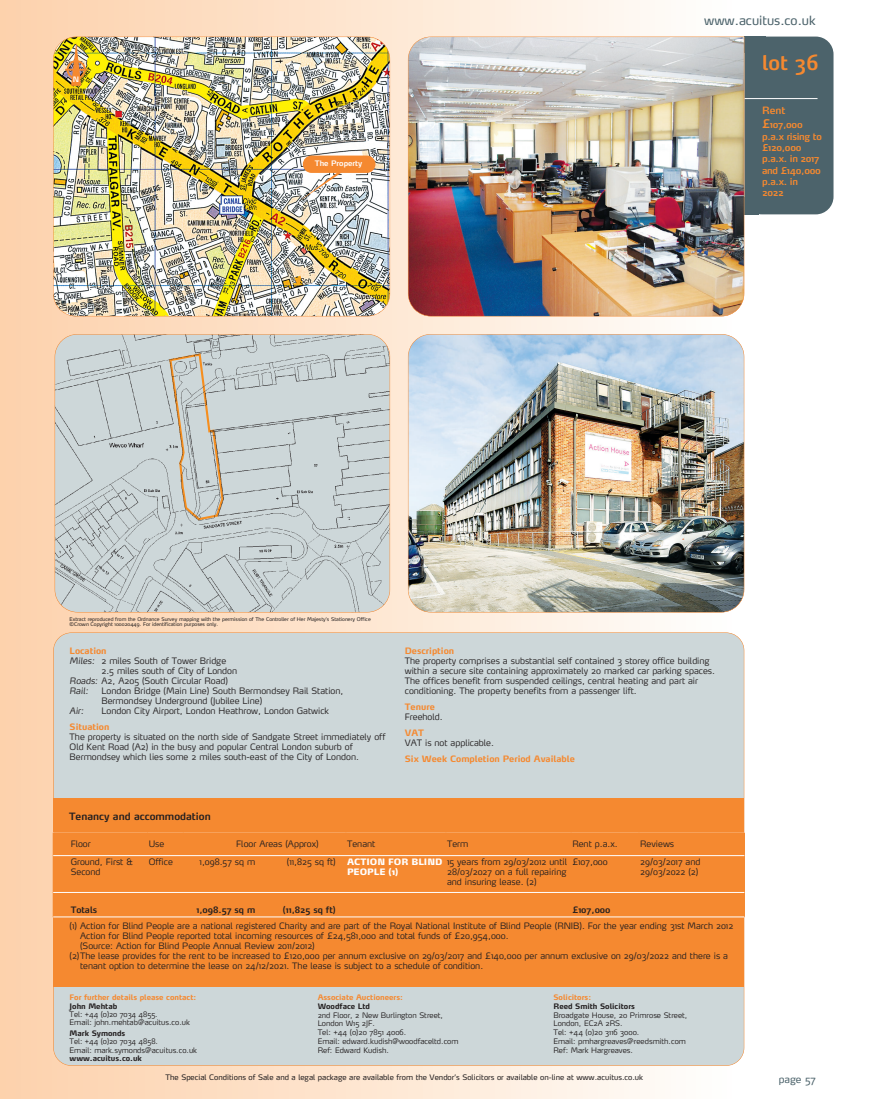
<style>
.page{position:relative;width:869px;height:1099px;background:#fff}
.page>*{position:absolute;margin:0;border:0;box-sizing:border-box;transform-origin:0 0}
.t1{font:600 20px "Max";color:#f58930}
.t2{font:12.5px "Max";color:#4c636b}
.t3{font:600 10px "Max";color:#231f20}
.t4{font:10px "Max";color:#4c636b}
.t5{font:600 10px "Max";color:#f58930}
.t6{font:600 9.38px/11.2px "Max";letter-spacing:-.03em;color:#f58930}
.t7{font:300 8.75px/10px "Max";color:#231f20}
.t8{font:700 8.75px "Max";color:#f58930}
.t9{font:600 8.75px "Max";color:#231f20}
.t10{font:900 8.75px/10px "Max";color:#fff}
.t11{font:italic 300 8.75px "Max";color:#231f20}
.t12{font:300 7.5px/8.8px "Max";color:#231f20}
.t13{font:7.5px "Max";color:#231f20}
.t14{font:700 7.5px "Max";color:#231f20}
.t15{font:700 7.5px "Max";color:#f58930}
.t16{font:600 7.5px "Max";color:#fff}
.t17{font:600 7.38px "Max";color:#fff}
.t18{font:5px/5.6px "Max";color:#231f20}
.s1{font-size:11.88px}
.s2{font-style:italic}
</style>
<div class="page">
<div style="left:0;top:1px;width:735px;height:1097px;background:linear-gradient(to right,#fdd0a9,#fefcfa)"></div>
<div style="left:744px;top:37px;width:89px;height:177px;background:#4c636b;border-radius:18px"></div>
<div style="left:744px;top:37px;width:21px;height:16px;background:#4c636b"></div>
<div style="left:53px;top:632px;width:690px;height:433px;background:#cdd7d9;border-radius:18px"></div>
<hr style="left:744px;top:98px;width:73px;height:1px;background:#fff">
<div style="left:53px;top:798px;width:691px;height:188px;background:#f58930"></div>
<div style="left:744px;top:197px;width:14px;height:17px;background:#4c636b"></div>
<hr style="left:53px;top:855px;width:691px;height:1px;background:#fff">
<hr style="left:53px;top:892px;width:691px;height:1px;background:#fff">
<hr style="left:53px;top:916px;width:691px;height:1px;background:#fff">
<img style="left:407px;top:37px;width:337px;height:279px">
<img style="left:408px;top:334px;width:335px;height:278px;border-radius:23px">
<div style="left:407px;top:334px;width:337px;height:278px;border:1px solid #f58930;border-radius:23px"></div>
<img style="left:53px;top:37px;width:337px;height:279px">
<img style="left:55px;top:334px;width:335px;height:278px;border-radius:23px">
<div style="left:55px;top:334px;width:335px;height:278px;border:1px solid #f58930;border-radius:23px"></div>
<hr style="left:65px;top:69px;width:22px;height:2px;background:#f58930">
<svg style="left:67px;top:43px;width:19px;height:43px"></svg>
<div style="left:303px;top:155px;width:72px;height:18px;background:#f58930;border-radius:9px"></div>
<svg style="left:299px;top:172px;width:43px;height:29px"></svg>
<p class="t17" style="left:73px;top:76px;width:8px">N</p>
<p class="t16" style="left:315px;top:160px;width:49px">The Property</p>
<h2 class="t2" style="left:703px;top:15px;width:113px">www.acuitus.co.uk</h2>
<h1 class="t1" style="left:761px;top:53px;width:58px">lot 36</h1>
<p class="t5" style="left:761px;top:106px;width:25px">Rent</p>
<p class="t6" style="left:761px;top:119px;width:61px;line-height:12.4px"><span class="s1">£</span>107,000 p.a.x rising to</p>
<p class="t6" style="left:761px;top:143px;width:60px">£120,000 p.a.x. in 2017 and £140,000 p.a.x. in<br>2022</p>
<p class="t18" style="left:70px;top:616px;width:302px">Extract reproduced from the Ordnance Survey mapping with the permission of The Controller of Her Majesty’s Stationery Office ©Crown Copyright 100020449. For identification purposes only.</p>
<p class="t8" style="left:70px;top:646px;width:38px">Location</p>
<p class="t7" style="left:70px;top:656px;width:158px"><span class="s2">Miles:</span> 2 miles South of Tower Bridge</p>
<p class="t7" style="left:101px;top:666px;width:137px">2.5 miles south of City of London</p>
<p class="t7" style="left:70px;top:676px;width:160px"><span class="s2">Roads:</span> A2, A205 (South Circular Road)</p>
<p class="t11" style="left:70px;top:686px;width:20px">Rail:</p>
<p class="t7" style="left:101px;top:686px;width:243px">London Bridge (Main Line) South Bermondsey Rail Station,<br>Bermondsey Underground (Jubilee Line)</p>
<p class="t11" style="left:70px;top:706px;width:16px">Air:</p>
<p class="t7" style="left:101px;top:706px;width:229px">London City Airport, London Heathrow, London Gatwick</p>
<p class="t8" style="left:70px;top:722px;width:41px">Situation</p>
<p class="t7" style="left:70px;top:732px;width:317px">The property is situated on the north side of Sandgate Street immediately off<br>Old Kent Road (A2) in the busy and popular Central London suburb of<br>Bermondsey which lies some 2 miles south-east of the City of London.</p>
<p class="t8" style="left:404px;top:646px;width:51px">Description</p>
<p class="t7" style="left:404px;top:656px;width:311px">The property comprises a substantial self contained 3 storey office building within a secure site containing approximately 20 marked car parking spaces.<br>The offices benefit from suspended ceilings, central heating and part air conditioning. The property benefits from a passenger lift.</p>
<p class="t8" style="left:404px;top:702px;width:31px">Tenure</p>
<p class="t7" style="left:404px;top:712px;width:39px">Freehold.</p>
<p class="t8" style="left:404px;top:728px;width:21px">VAT</p>
<p class="t7" style="left:404px;top:738px;width:91px">VAT is not applicable.</p>
<p class="t8" style="left:404px;top:754px;width:172px">Six Week Completion Period Available</p>
<p class="t3" style="left:69px;top:811px;width:143px">Tenancy and accommodation</p>
<p class="t7" style="left:71px;top:839px;width:22px">Floor</p>
<p class="t7" style="left:149px;top:839px;width:17px">Use</p>
<p class="t7" style="left:236px;top:839px;width:84px">Floor Areas (Approx)</p>
<p class="t7" style="left:347px;top:839px;width:30px">Tenant</p>
<p class="t7" style="left:447px;top:839px;width:23px">Term</p>
<p class="t7" style="left:572px;top:839px;width:47px">Rent p.a.x.</p>
<p class="t7" style="left:640px;top:839px;width:35px">Reviews</p>
<p class="t7" style="left:71px;top:857px;width:63px">Ground, First &amp;<br>Second</p>
<p class="t7" style="left:149px;top:857px;width:26px">Office</p>
<p class="t7" style="left:199px;top:857px;width:57px">1,098.57 sq m</p>
<p class="t7" style="left:287px;top:857px;width:50px">(11,825 sq ft)</p>
<p class="t10" style="left:347px;top:857px;width:97px">ACTION FOR BLIND<br>PEOPLE (1)</p>
<p class="t7" style="left:447px;top:857px;width:121px;text-align:justify">15 years from 29/03/2012 until 28/03/2027 on a full repairing and insuring lease. (2)</p>
<p class="t7" style="left:572px;top:857px;width:37px">£107,000</p>
<p class="t7" style="left:640px;top:857px;width:62px">29/03/2017 and<br>29/03/2022 (2)</p>
<p class="t9" style="left:71px;top:905px;width:28px">Totals</p>
<p class="t9" style="left:196px;top:905px;width:60px">1,098.57 sq m</p>
<p class="t9" style="left:283px;top:905px;width:54px">(11,825 sq ft)</p>
<p class="t9" style="left:572px;top:905px;width:40px">£107,000</p>
<p class="t7" style="left:69px;top:921px;width:665px">(1) Action for Blind People are a national registered Charity and are part of the Royal National Institute of Blind People (RNIB). For the year ending 31st March 2012</p>
<p class="t7" style="left:80px;top:931px;width:430px">Action for Blind People reported total incoming resources of £24,581,000 and total funds of £20,954,000.</p>
<p class="t7" style="left:80px;top:941px;width:236px">(Source: Action for Blind People Annual Review 2011/2012)</p>
<p class="t7" style="left:69px;top:951px;width:659px">(2)The lease provides for the rent to be increased to £120,000 per annum exclusive on 29/03/2017 and £140,000 per annum exclusive on 29/03/2022 and there is a</p>
<p class="t7" style="left:80px;top:961px;width:404px">tenant option to determine the lease on 24/12/2021. The lease is subject to a schedule of condition.</p>
<p class="t15" style="left:70px;top:993px;width:128px">For further details please contact:</p>
<p class="t14" style="left:70px;top:1002px;width:49px">John Mehtab</p>
<p class="t12" style="left:70px;top:1010px;width:122px">Tel: +44 (0)20 7034 4855.<br>Email: john.mehtab@acuitus.co.uk</p>
<p class="t14" style="left:70px;top:1029px;width:57px">Mark Symonds</p>
<p class="t12" style="left:70px;top:1037px;width:129px">Tel: +44 (0)20 7034 4858.<br>Email: mark.symonds@acuitus.co.uk</p>
<p class="t14" style="left:70px;top:1054px;width:74px">www.acuitus.co.uk</p>
<p class="t15" style="left:317px;top:993px;width:87px">Associate Auctioneers:</p>
<p class="t14" style="left:317px;top:1002px;width:54px">Woodface Ltd</p>
<p class="t12" style="left:317px;top:1010px;width:142px">2nd Floor, 2 New Burlington Street,<br>London W15 2JF.<br>Tel: +44 (0)20 7851 4006.<br>Email: edward.kudish@woodfaceltd.com<br>Ref: Edward Kudish.</p>
<p class="t15" style="left:553px;top:993px;width:39px">Solicitors:</p>
<p class="t14" style="left:553px;top:1002px;width:83px">Reed Smith Solicitors</p>
<p class="t12" style="left:553px;top:1010px;width:135px">Broadgate House, 20 Primrose Street,<br>London, EC2A 2RS.<br>Tel: +44 (0)20 3116 3000.<br>Email: pmhargreaves@reedsmith.com<br>Ref: Mark Hargreaves.</p>
<p class="t13" style="left:165px;top:1074px;width:479px">The Special Conditions of Sale and a legal package are available from the Vendor’s Solicitors or available on-line at www.acuitus.co.uk</p>
<p class="t4" style="left:778px;top:1074px;width:38px">page 57</p>
</div>
